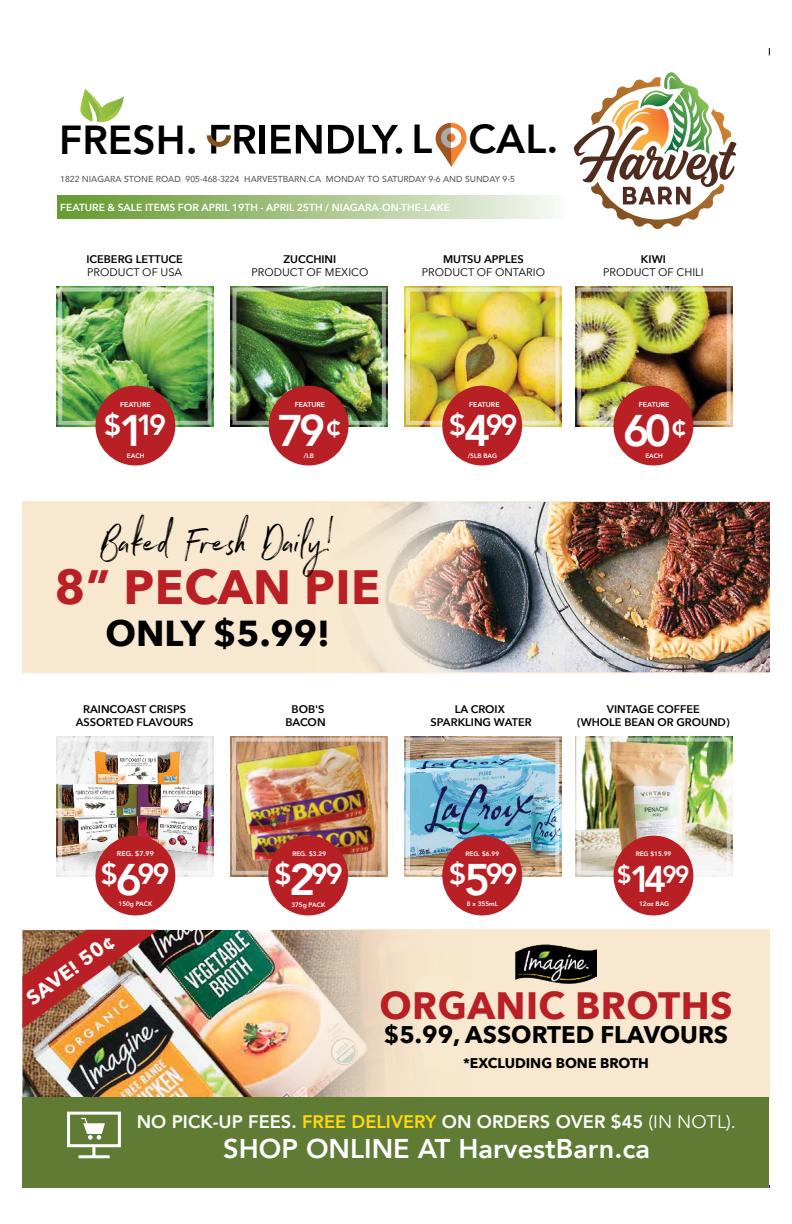
<style>
.page{position:relative;width:792px;height:1224px;background:#fff}
.page>*{position:absolute;margin:0;border:0;box-sizing:border-box;transform-origin:0 0}
.t1{font:700 48.1px "Avenir Next";letter-spacing:.01em;color:#b82025}
.t2{font:800 44.2px "Avenir";color:#fff}
.t3{font:44.1px "Northwell Alt";letter-spacing:.01em;color:#000}
.t4{font:800 40.4px "Avenir";color:#000}
.t5{font:700 38.1px "Avenir Next";letter-spacing:.01em;color:#b82025}
.t6{font:700 36.1px "Avenir Next";color:#000}
.t7{font:800 28.9px "Avenir";letter-spacing:-.075em;color:#fff}
.t8{font:800 27.1px "Avenir";color:#fff}
.t9{font:800 24.3px "Avenir";color:#fff}
.t10{font:700 24px "Avenir Next";color:#000}
.t11{font:700 20px "Avenir Next";color:#fff}
.t12{font:800 18.2px "Avenir";color:#fff}
.t13{font:700 14px "Avenir Next";color:#000}
.t14{font:600 11px/13.2px "Avenir Next";color:#000;text-align:center}
.t15{font:11px "Avenir Next";color:#000}
.t16{font:600 10.3px "Avenir Next";color:#fff}
.t17{font:500 8.7px "Avenir";color:#000}
.t18{font:800 7px "Avenir";color:#fff}
.t19{font:800 6.4px "Avenir";color:#fff}
.s1{font-size:44.2px}
.s2{font-size:37.2px}
.s3{color:#fdd813}
.s4{font-weight:400}
</style>
<div class="page">
<img style="left:22px;top:930px;width:250px;height:168px">
<svg style="left:272px;top:930px;width:497px;height:168px;background:#f1e0c7"></svg>
<img style="left:56px;top:736px;width:157px;height:15px">
<img style="left:56px;top:751px;width:157px;height:126px">
<div style="left:58px;top:738px;width:154px;height:137px;border:4px solid #fff"></div>
<div style="left:95px;top:836px;width:80px;height:79px;background:#b82025;border-radius:50%"></div>
<img style="left:22px;top:501px;width:747px;height:172px">
<svg style="left:22px;top:502px;width:461px;height:171px;background:#eedec8"></svg>
<svg style="left:57px;top:196px;width:498px;height:23px;background:#a8c58a"></svg>
<div style="left:260px;top:125px;width:5px;height:29px;background:#000"></div>
<svg style="left:271px;top:125px;width:51px;height:29px"></svg>
<svg style="left:328px;top:125px;width:74px;height:29px"></svg>
<svg style="left:206px;top:125px;width:50px;height:29px"></svg>
<svg style="left:80px;top:89px;width:44px;height:33px"></svg>
<svg style="left:436px;top:123px;width:31px;height:44px"></svg>
<img style="left:56px;top:286px;width:157px;height:141px">
<img style="left:231px;top:286px;width:157px;height:141px">
<div style="left:95px;top:386px;width:80px;height:79px;background:#b82025;border-radius:50%"></div>
<div style="left:269px;top:386px;width:80px;height:79px;background:#b82025;border-radius:50%"></div>
<img style="left:404px;top:286px;width:157px;height:141px">
<div style="left:442px;top:386px;width:80px;height:79px;background:#b82025;border-radius:50%"></div>
<img style="left:575px;top:286px;width:157px;height:141px">
<div style="left:614px;top:386px;width:79px;height:79px;background:#b82025;border-radius:50%"></div>
<img style="left:404px;top:736px;width:157px;height:141px">
<div style="left:406px;top:738px;width:153px;height:137px;border:4px solid #fff"></div>
<div style="left:442px;top:836px;width:80px;height:79px;background:#b82025;border-radius:50%"></div>
<img style="left:575px;top:736px;width:157px;height:141px">
<div style="left:577px;top:738px;width:154px;height:137px;border:4px solid #fff"></div>
<svg style="left:574px;top:72px;width:163px;height:157px"></svg>
<div style="left:22px;top:1098px;width:747px;height:90px;background:#607c34"></div>
<div style="left:67px;top:1112px;width:54px;height:35px;border:3px solid #fff"></div>
<hr style="left:79px;top:1155px;width:31px;height:3px;background:#fff">
<svg style="left:92px;top:1146px;width:3px;height:10px"></svg>
<svg style="left:81px;top:1118px;width:24px;height:22px"></svg>
<div style="left:614px;top:836px;width:79px;height:79px;background:#b82025;border-radius:50%"></div>
<img style="left:230px;top:736px;width:154px;height:137px">
<div style="left:268px;top:836px;width:80px;height:79px;background:#b82025;border-radius:50%"></div>
<img style="left:22px;top:930px;width:136px;height:99px">
<img style="left:515px;top:945px;width:82px;height:38px">
<h3 class="t4" style="left:59px;top:108px;width:140px">FRESH.</h3>
<h3 class="t4" style="left:412px;top:107px;width:148px">L CAL.</h3>
<p class="t17" style="left:60px;top:171px;width:456px">1822 NIAGARA STONE ROAD 905-468-3224 HARVESTBARN.CA MONDAY TO SATURDAY 9-6 AND SUNDAY 9-5</p>
<p class="t16" style="left:60px;top:198px;width:391px">FEATURE &amp; SALE ITEMS FOR APRIL 19TH - APRIL 25TH / NIAGARA-ON-THE-LAKE</p>
<p class="t14" style="left:86px;top:253px;width:98px">ICEBERG LETTUCE</p>
<p class="t15" style="left:87px;top:263px;width:97px">PRODUCT OF USA</p>
<p class="t14" style="left:284px;top:253px;width:54px">ZUCCHINI</p>
<p class="t15" style="left:251px;top:263px;width:118px">PRODUCT OF MEXICO</p>
<p class="t14" style="left:443px;top:253px;width:82px">MUTSU APPLES</p>
<p class="t15" style="left:422px;top:263px;width:125px">PRODUCT OF ONTARIO</p>
<p class="t14" style="left:641px;top:253px;width:26px">KIWI</p>
<p class="t15" style="left:603px;top:263px;width:102px">PRODUCT OF CHILI</p>
<p class="t18" style="left:120px;top:399px;width:32px">FEATURE</p>
<p class="t18" style="left:295px;top:399px;width:32px">FEATURE</p>
<p class="t18" style="left:469px;top:399px;width:32px">FEATURE</p>
<p class="t18" style="left:639px;top:399px;width:32px">FEATURE</p>
<h3 class="t7" style="left:104px;top:403px;width:64px">$<span class="s1">1</span>19</h3>
<h3 class="t7" style="left:449px;top:403px;width:70px">$<span class="s1">4</span> 99</h3>
<p class="t19" style="left:127px;top:450px;width:19px">EACH</p>
<p class="t19" style="left:304px;top:450px;width:11px">/LB</p>
<p class="t19" style="left:468px;top:450px;width:31px">/5LB BAG</p>
<p class="t19" style="left:645px;top:450px;width:19px">EACH</p>
<h2 class="t2" style="left:278px;top:396px;width:66px">7 9 <sup>¢</sup></h2>
<h2 class="t2" style="left:623px;top:396px;width:66px">6 0 <sup>¢</sup></h2>
<h3 class="t3" style="left:103px;top:510px;width:232px">Baked Fresh Daily!</h3>
<h1 class="t1" style="left:55px;top:546px;width:327px">8” PECAN PIE</h1>
<h3 class="t6" style="left:105px;top:602px;width:226px">ONLY $5.99!</h3>
<p class="t14" style="left:76px;top:703px;width:119px">RAINCOAST CRISPS<br>ASSORTED FLAVOURS</p>
<p class="t14" style="left:285px;top:703px;width:42px">BOB'S<br>BACON</p>
<p class="t14" style="left:431px;top:703px;width:103px">LA CROIX<br>SPARKLING WATER</p>
<p class="t14" style="left:577px;top:703px;width:154px">VINTAGE COFFEE<br>(WHOLE BEAN OR GROUND)</p>
<p class="t18" style="left:117px;top:848px;width:38px">REG. $7.99</p>
<h3 class="t7" style="left:101px;top:852px;width:70px">$<span class="s1">6</span> 99</h3>
<p class="t19" style="left:119px;top:899px;width:36px">150g PACK</p>
<h3 class="t11" style="left:18px;top:986px;width:104px;rotate:-36deg">SAVE! 50¢</h3>
<p class="t19" style="left:292px;top:849px;width:35px">REG. $3.29</p>
<h3 class="t7" style="left:274px;top:852px;width:70px">$<span class="s1">2</span> 99</h3>
<h3 class="t9" style="left:617px;top:856px;width:74px">$<span class="s2">14</span> 99</h3>
<p class="t19" style="left:291px;top:899px;width:36px">375g PACK</p>
<p class="t19" style="left:465px;top:849px;width:35px">REG. $6.99</p>
<h3 class="t7" style="left:449px;top:852px;width:70px">$<span class="s1">5</span> 99</h3>
<p class="t19" style="left:467px;top:899px;width:33px">8 x 355mL</p>
<p class="t19" style="left:636px;top:849px;width:37px">REG $15.99</p>
<p class="t19" style="left:639px;top:899px;width:32px">12oz BAG</p>
<h3 class="t5" style="left:379px;top:973px;width:355px">ORGANIC BROTHS</h3>
<h3 class="t10" style="left:384px;top:1014px;width:346px">$5.99, ASSORTED FLAVOURS</h3>
<p class="t13" style="left:463px;top:1051px;width:187px">*EXCLUDING BONE BROTH</p>
<h3 class="t12" style="left:137px;top:1108px;width:601px">NO PICK-UP FEES. <span class="s3">FREE DELIVERY</span> ON ORDERS OVER $45 <span class="s4">(IN NOTL).</span></h3>
<h3 class="t8" style="left:223px;top:1127px;width:428px">SHOP ONLINE AT HarvestBarn.ca</h3>
</div>
